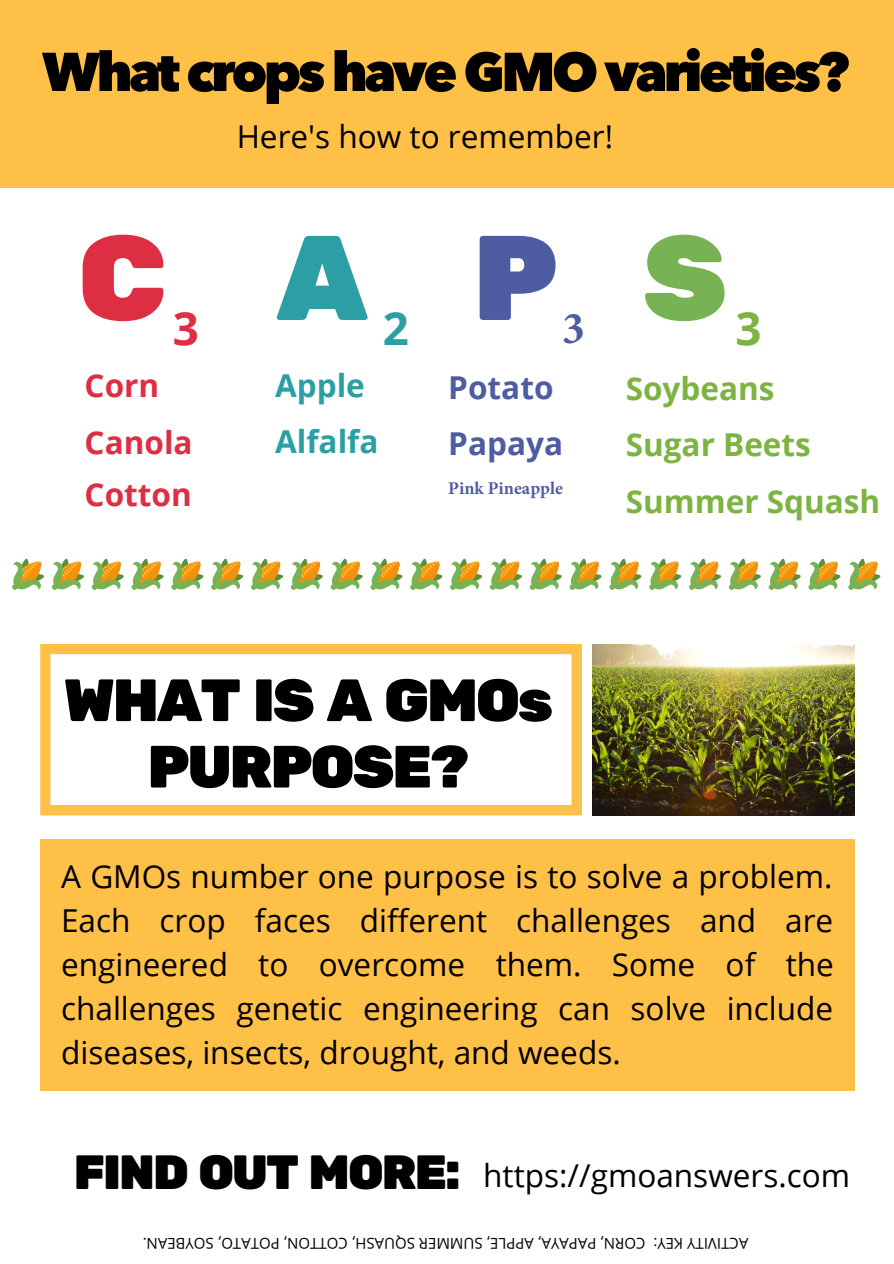
<style>
.page{position:relative;width:894px;height:1264px;background:#fff}
.page>*{position:absolute;margin:0;border:0;box-sizing:border-box;transform-origin:0 0}
.t1{font:120.15px "Rubik One";color:#dd2e44}
.t2{font:120.15px "Rubik One";color:#4e5da2}
.t3{font:120.15px "Rubik One";color:#77b255}
.t4{font:59.55px/66.3px "Rubik One";letter-spacing:-.055em;color:#000;text-align:center}
.t5{font:800 54px "Avenir Next";letter-spacing:-.065em;color:#000}
.t6{font:700 45.75px "Open Sans";color:#dd2e44}
.t7{font:700 45.75px "Open Sans";color:#2b9fa4}
.t8{font:700 45.75px "Minion Pro";color:#4e5da2}
.t9{font:700 45.75px "Open Sans";color:#7db343}
.t10{font:31.5px/44px "Open Sans";color:#000;text-align:justify}
.t11{font:700 31.5px/56.4px "Open Sans";color:#7db343}
.t12{font:700 31.5px "Open Sans";color:#dd2e44}
.t13{font:700 31.5px/55.8px "Open Sans";color:#2b9fa4}
.t14{font:700 31.5px/55.9px "Open Sans";color:#4e5da2}
.t15{font:700 18px "Minion Pro";color:#4e5da2}
.t16{font:15px "Open Sans";color:#000}
.s1{color:#2b9fa4}
.s2{font-family:"Rubik One";font-size:48px}
</style>
<div class="page">
<img style="left:592px;top:644px;width:262px;height:171px">
<div style="left:0;top:0;width:893px;height:188px;background:#ffc047"></div>
<svg style="left:40px;top:644px;width:541px;height:171px"></svg>
<svg style="left:51px;top:558px;width:33px;height:32px"></svg>
<svg style="left:490px;top:558px;width:32px;height:32px"></svg>
<svg style="left:529px;top:558px;width:33px;height:32px"></svg>
<svg style="left:609px;top:558px;width:33px;height:32px"></svg>
<svg style="left:649px;top:558px;width:33px;height:32px"></svg>
<svg style="left:689px;top:558px;width:32px;height:32px"></svg>
<svg style="left:768px;top:558px;width:33px;height:32px"></svg>
<svg style="left:728px;top:558px;width:33px;height:32px"></svg>
<svg style="left:808px;top:558px;width:33px;height:32px"></svg>
<svg style="left:450px;top:558px;width:33px;height:32px"></svg>
<svg style="left:370px;top:558px;width:33px;height:32px"></svg>
<svg style="left:290px;top:558px;width:33px;height:32px"></svg>
<svg style="left:251px;top:558px;width:32px;height:32px"></svg>
<svg style="left:211px;top:558px;width:33px;height:32px"></svg>
<svg style="left:171px;top:558px;width:33px;height:32px"></svg>
<svg style="left:131px;top:558px;width:33px;height:32px"></svg>
<svg style="left:91px;top:558px;width:33px;height:32px"></svg>
<svg style="left:330px;top:558px;width:33px;height:32px"></svg>
<svg style="left:410px;top:558px;width:33px;height:32px"></svg>
<svg style="left:569px;top:558px;width:33px;height:32px"></svg>
<svg style="left:12px;top:558px;width:33px;height:32px"></svg>
<svg style="left:848px;top:558px;width:33px;height:32px"></svg>
<div style="left:40px;top:839px;width:814px;height:252px;background:#ffc047"></div>
<h3 class="t5" style="left:42px;top:39px;width:808px">What crops have GMO varieties?</h3>
<p class="t10" style="left:237px;top:114px;width:378px">Here's how to remember!</p>
<h1 class="t1" style="left:77px;top:208px;width:293px">C <span class="s1">A</span></h1>
<h1 class="t3" style="left:641px;top:208px;width:88px">S</h1>
<h1 class="t2" style="left:471px;top:208px;width:89px">P</h1>
<h3 class="t6" style="left:173px;top:296px;width:28px">3</h3>
<h3 class="t7" style="left:383px;top:296px;width:28px">2</h3>
<h3 class="t8" style="left:562px;top:296px;width:24px">3</h3>
<h3 class="t9" style="left:735px;top:296px;width:28px">3</h3>
<p class="t12" style="left:85px;top:363px;width:76px">Corn</p>
<p class="t12" style="left:85px;top:420px;width:110px">Canola</p>
<p class="t12" style="left:85px;top:472px;width:109px">Cotton</p>
<p class="t13" style="left:275px;top:357px;width:105px">Apple<br>Alfalfa</p>
<p class="t14" style="left:448px;top:359px;width:116px">Potato<br>Papaya</p>
<p class="t15" style="left:448px;top:476px;width:116px">Pink Pineapple</p>
<h2 class="t4" style="left:63px;top:669px;width:491px">WHAT IS A GMOs<br>PURPOSE?</h2>
<p class="t11" style="left:625px;top:360px;width:256px">Soybeans<br>Sugar Beets<br>Summer Squash</p>
<p class="t10" style="left:61px;top:853px;width:774px">A GMOs number one purpose is to solve a problem.<br>Each crop faces different challenges and are engineered to overcome them. Some of the challenges genetic engineering can solve include diseases, insects, drought, and weeds.</p>
<p class="t10" style="left:74px;top:1152px;width:778px"><span class="s2">FIND OUT MORE:</span> https://gmoanswers.com</p>
<p class="t16" style="left:748px;top:1254px;width:607px;rotate:-180deg">ACTIVITY KEY: CORN, PAPAYA, APPLE, SUMMER SQUASH, COTTON, POTATO, SOYBEAN.</p>
</div>
